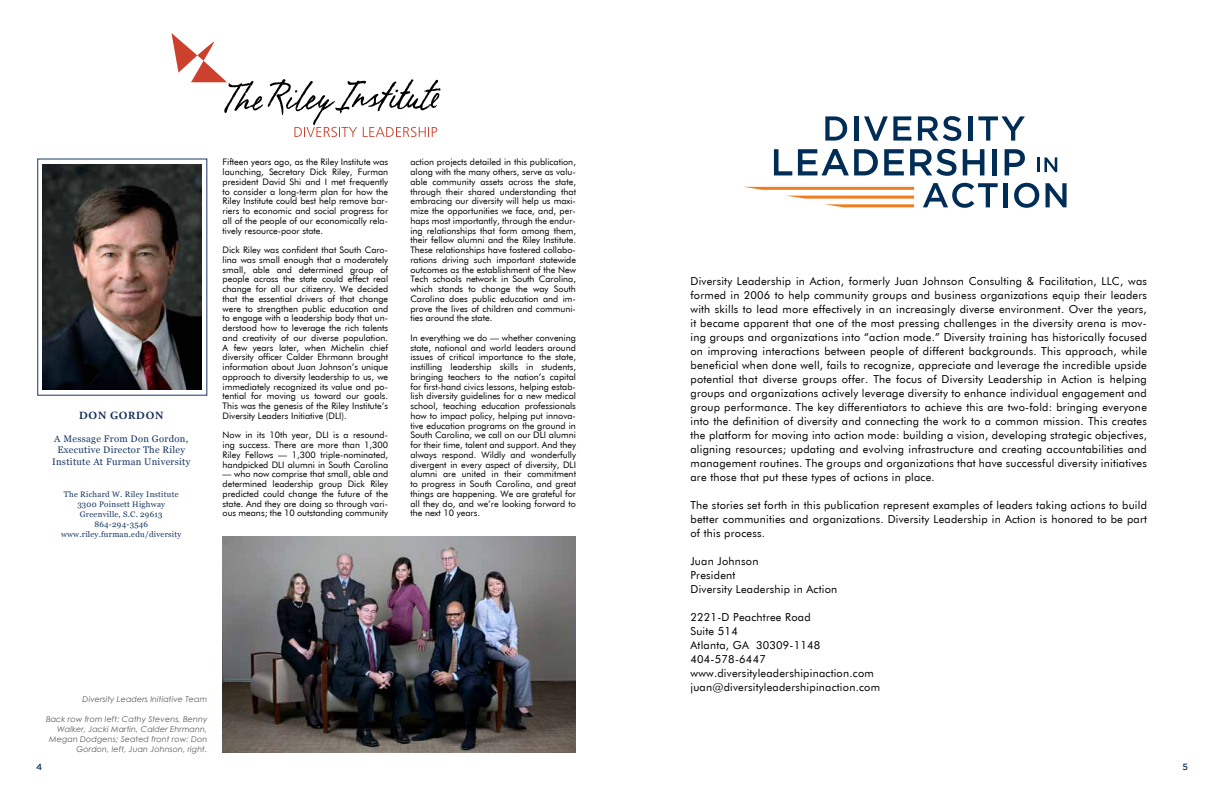
<style>
.page{position:relative;width:1224px;height:792px;background:#fff}
.page>*{position:absolute;margin:0;border:0;box-sizing:border-box;transform-origin:0 0}
.t1{font:11px/14px "Futura BT";letter-spacing:.02em;color:#000;text-align:justify}
.t2{font:700 11px "Adobe Garamond Pro";letter-spacing:.065em;color:#182f59}
.t3{font:9.5px/11.5px "Georgia";letter-spacing:.03em;color:#173764;text-align:center}
.t4{font:9px/9.7px "Futura BT";color:#000;text-align:justify}
.t5{font:500 9px "Gotham";color:#173764}
.t6{font:italic 8px/10px "Century Gothic";letter-spacing:.01em;color:#58595b;text-align:right}
.t7{font:8px/10px "Georgia";letter-spacing:.03em;color:#173764;text-align:center}
</style>
<div class="page">
<img style="left:43px;top:164px;width:159px;height:226px">
<svg style="left:171px;top:33px;width:270px;height:104px"></svg>
<img style="left:223px;top:537px;width:353px;height:216px">
<svg style="left:825px;top:116px;width:22px;height:25px"></svg>
<hr style="left:854px;top:116px;width:4px;height:25px;background:#002d56">
<svg style="left:864px;top:116px;width:47px;height:25px"></svg>
<svg style="left:918px;top:116px;width:43px;height:25px"></svg>
<hr style="left:968px;top:116px;width:4px;height:25px;background:#002d56">
<svg style="left:978px;top:116px;width:47px;height:25px"></svg>
<svg style="left:774px;top:149px;width:18px;height:26px"></svg>
<svg style="left:798px;top:149px;width:80px;height:26px"></svg>
<svg style="left:884px;top:149px;width:20px;height:26px"></svg>
<svg style="left:910px;top:149px;width:47px;height:27px"></svg>
<svg style="left:963px;top:149px;width:21px;height:26px"></svg>
<div style="left:992px;top:149px;width:5px;height:26px;background:#002d56"></div>
<svg style="left:1005px;top:149px;width:20px;height:26px"></svg>
<svg style="left:923px;top:183px;width:75px;height:25px"></svg>
<div style="left:1003px;top:183px;width:5px;height:24px;background:#002d56"></div>
<svg style="left:1014px;top:183px;width:25px;height:25px"></svg>
<svg style="left:1046px;top:183px;width:21px;height:24px"></svg>
<svg style="left:1038px;top:157px;width:19px;height:15px"></svg>
<svg style="left:745px;top:187px;width:169px;height:3px"></svg>
<svg style="left:789px;top:196px;width:125px;height:11px"></svg>
<p class="t2" style="left:79px;top:409px;width:86px">DON GORDON</p>
<p class="t3" style="left:52px;top:433px;width:140px">A Message From Don Gordon,<br>Executive Director The Riley<br>Institute At Furman University</p>
<p class="t7" style="left:61px;top:490px;width:122px">The Richard W. Riley Institute<br>3300 Poinsett Highway<br>Greenville, S.C. 29613<br>864-294-3546 www.riley.furman.edu/diversity</p>
<p class="t4" style="left:223px;top:157px;width:167px">Fifteen years ago, as the Riley Institute was launching, Secretary Dick Riley, Furman president David Shi and I met frequently to consider a long-term plan for how the Riley Institute could best help remove bar&shy;riers to economic and social progress for all of the people of our economically rela&shy;tively resource-poor state.</p>
<p class="t4" style="left:223px;top:245px;width:167px">Dick Riley was confident that South Caro&shy;lina was small enough that a moderately small, able and determined group of people across the state could effect real change for all our citizenry. We decided that the essential drivers of that change were to strengthen public education and to engage with a leadership body that un&shy;derstood how to leverage the rich talents and creativity of our diverse population.<br>A few years later, when Michelin chief diversity officer Calder Ehrmann brought information about Juan Johnson’s unique approach to diversity leadership to us, we immediately recognized its value and po&shy;tential for moving us toward our goals.<br>This was the genesis of the Riley Institute’s Diversity Leaders Initiative (DLI).</p>
<p class="t4" style="left:223px;top:430px;width:167px">Now in its 10th year, DLI is a resound&shy;ing success. There are more than 1,300<br>Riley Fellows — 1,300 triple-nominated, handpicked DLI alumni in South Carolina</p>
<p class="t4" style="left:223px;top:469px;width:167px">— who now comprise that small, able and determined leadership group Dick Riley predicted could change the future of the state. And they are doing so through vari&shy;ous means; the 10 outstanding community</p>
<p class="t4" style="left:410px;top:157px;width:167px">action projects detailed in this publication, along with the many others, serve as valu&shy;able community assets across the state, through their shared understanding that embracing our diversity will help us maxi&shy;mize the opportunities we face, and, per&shy;haps most importantly, through the endur&shy;ing relationships that form among them, their fellow alumni and the Riley Institute.<br>These relationships have fostered collabo&shy;rations driving such important statewide outcomes as the establishment of the New Tech schools network in South Carolina, which stands to change the way South Carolina does public education and im&shy;prove the lives of children and communi&shy;ties around the state.</p>
<p class="t4" style="left:410px;top:333px;width:167px">In everything we do — whether convening state, national and world leaders around issues of critical importance to the state, instilling leadership skills in students, bringing teachers to the nation’s capital for first-hand civics lessons, helping estab&shy;lish diversity guidelines for a new medical school, teaching education professionals how to impact policy, helping put innova&shy;tive education programs on the ground in South Carolina, we call on our DLI alumni for their time, talent and support. And they always respond. Wildly and wonderfully divergent in every aspect of diversity, DLI alumni are united in their commitment to progress in South Carolina, and great things are happening. We are grateful for all they do, and we’re looking forward to the next 10 years.</p>
<p class="t6" style="left:83px;top:694px;width:126px">Diversity Leaders Initiative Team</p>
<p class="t6" style="left:46px;top:714px;width:163px">Back row from left: Cathy Stevens, Benny Walker, Jacki Martin, Calder Ehrmann, Megan Dodgens; Seated front row: Don Gordon, left, Juan Johnson, right.</p>
<p class="t1" style="left:691px;top:274px;width:458px">Diversity Leadership in Action, formerly Juan Johnson Consulting &amp; Facilitation, LLC, was formed in 2006 to help community groups and business organizations equip their leaders with skills to lead more effectively in an increasingly diverse environment. Over the years, it became apparent that one of the most pressing challenges in the diversity arena is mov&shy;ing groups and organizations into “action mode.” Diversity training has historically focused on improving interactions between people of different backgrounds. This approach, while beneficial when done well, fails to recognize, appreciate and leverage the incredible upside potential that diverse groups offer. The focus of Diversity Leadership in Action is helping groups and organizations actively leverage diversity to enhance individual engagement and group performance. The key differentiators to achieve this are two-fold: bringing everyone into the definition of diversity and connecting the work to a common mission. This creates the platform for moving into action mode: building a vision, developing strategic objectives, aligning resources; updating and evolving infrastructure and creating accountabilities and management routines. The groups and organizations that have successful diversity initiatives are those that put these types of actions in place.</p>
<p class="t1" style="left:691px;top:498px;width:458px">The stories set forth in this publication represent examples of leaders taking actions to build better communities and organizations. Diversity Leadership in Action is honored to be part of this process.</p>
<p class="t1" style="left:691px;top:554px;width:148px;text-align:left">Juan Johnson<br>President<br>Diversity Leadership in Action</p>
<p class="t1" style="left:691px;top:610px;width:191px;text-align:left">2221-D Peachtree Road<br>Suite 514<br>Atlanta, GA 30309-1148<br>404-578-6447 www.diversityleadershipinaction.com juan@diversityleadershipinaction.com</p>
<p class="t5" style="left:36px;top:761px;width:8px">4</p>
<p class="t5" style="left:1182px;top:761px;width:7px">5</p>
</div>
